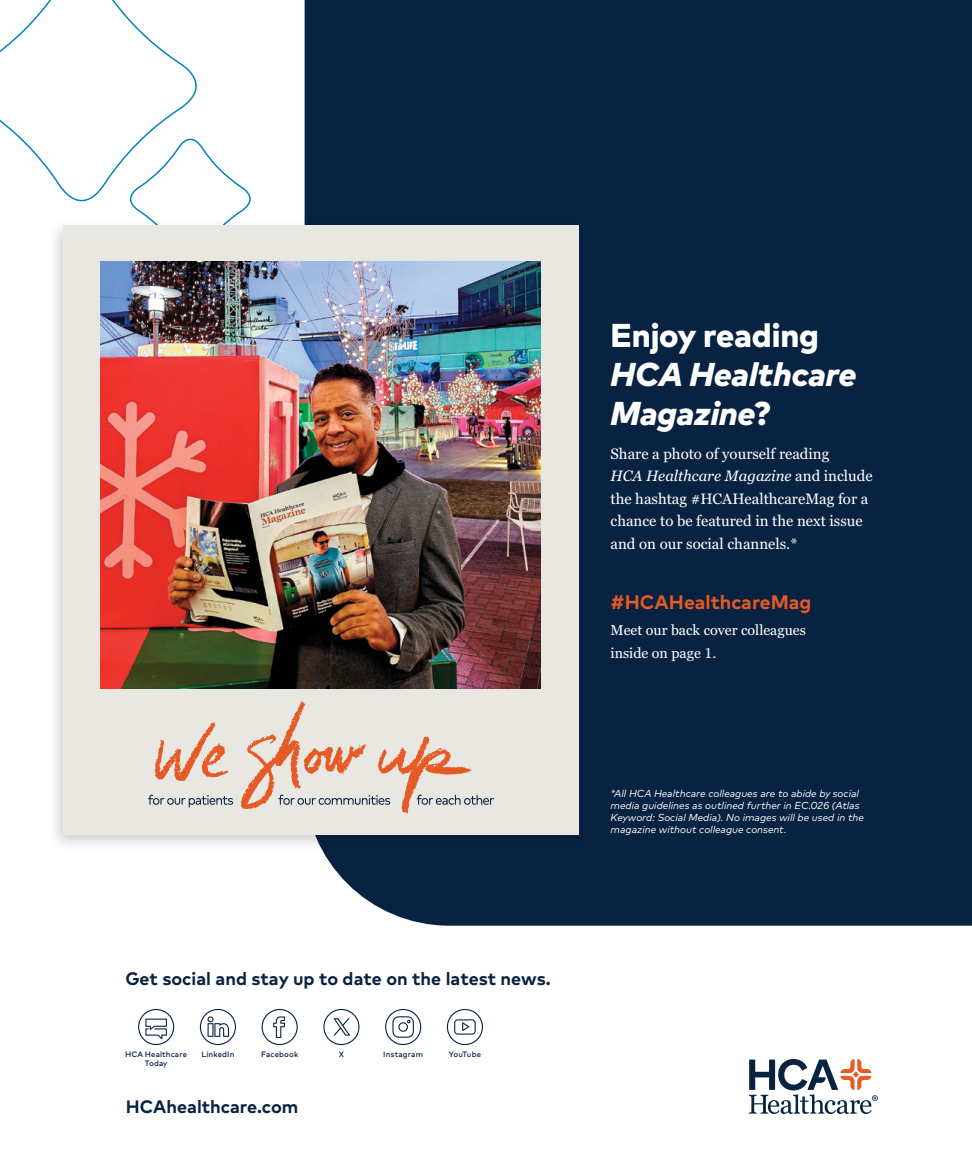
<style>
.page{position:relative;width:972px;height:1175px;background:#fff}
.page>*{position:absolute;margin:0;border:0;box-sizing:border-box;transform-origin:0 0}
.t1{font:italic 800 33px/39px "Markfor HCA";letter-spacing:-.005em;color:#fff}
.t2{font:700 19.5px "Markfor HCA";color:#e65a25}
.t3{font:700 18px "Markfor HCA";color:#082341}
.t4{font:15px/22.5px "Georgia Pro";color:#fff}
.t5{font:14.25px/22.5px "Georgia Pro";color:#fff}
.t6{font:italic 10.2px/12px "Markfor HCA";color:#fff}
.MARK_reversed{font:500 7.8px/9.3px "Markfor HCA";letter-spacing:.015em;color:#082341;text-align:center}
.MARK_reversed-2{font:500 7.8px "Markfor HCA";letter-spacing:-.02em;color:#082341}
.s1{font-style:normal}
.s2{font-style:italic}
</style>
<div class="page">
<div style="left:305px;top:0;width:667px;height:925px;background:#082341"></div>
<svg style="left:0;top:0;width:251px;height:218px"></svg>
<div style="left:47px;top:218px;width:541px;height:634px;background:#000;opacity:.2"></div>
<div style="left:63px;top:225px;width:515px;height:610px;background:#e8e7e2"></div>
<img style="left:101px;top:261px;width:439px;height:427px">
<svg style="left:155px;top:722px;width:74px;height:59px"></svg>
<svg style="left:241px;top:701px;width:253px;height:112px"></svg>
<svg style="left:148px;top:794px;width:85px;height:13px"></svg>
<svg style="left:138px;top:1009px;width:36px;height:36px"></svg>
<svg style="left:200px;top:1009px;width:36px;height:36px"></svg>
<svg style="left:262px;top:1009px;width:36px;height:36px"></svg>
<svg style="left:323px;top:1009px;width:36px;height:36px"></svg>
<svg style="left:385px;top:1009px;width:36px;height:36px"></svg>
<svg style="left:447px;top:1009px;width:36px;height:36px"></svg>
<svg style="left:749px;top:1059px;width:129px;height:55px"></svg>
<p class="t3" style="left:125px;top:964px;width:427px">Get social and stay up to date on the latest news.</p>
<p class="MARK_reversed" style="left:125px;top:1048px;width:64px">HCA Healthcare<br>Today</p>
<p class="MARK_reversed" style="left:201px;top:1048px;width:35px">LinkedIn</p>
<p class="MARK_reversed" style="left:261px;top:1048px;width:39px">Facebook</p>
<p class="MARK_reversed" style="left:339px;top:1048px;width:7px">X</p>
<p class="MARK_reversed" style="left:383px;top:1048px;width:41px">Instagram</p>
<p class="MARK_reversed-2" style="left:449px;top:1048px;width:34px">YouTube</p>
<p class="t3" style="left:126px;top:1093px;width:174px">HCAhealthcare.com</p>
<h2 class="t1" style="left:611px;top:315px;width:248px"><span class="s1">Enjoy reading<br></span>HCA Healthcare<br>Magazine<span class="s1">?</span></h2>
<p class="t4" style="left:611px;top:443px;width:264px">Share a photo of yourself reading<br><span class="s2">HCA Healthcare Magazine</span> and include the hashtag #HCAHealthcareMag for a chance to be featured in the next issue and on our social channels.*</p>
<p class="t2" style="left:611px;top:587px;width:202px">#HCAHealthcareMag</p>
<p class="t5" style="left:611px;top:619px;width:197px">Meet our back cover colleagues inside on page 1.</p>
<p class="t6" style="left:611px;top:787px;width:255px">*All HCA Healthcare colleagues are to abide by social media guidelines as outlined further in EC.026 (Atlas Keyword: Social Media). No images will be used in the magazine without colleague consent.</p>
</div>
